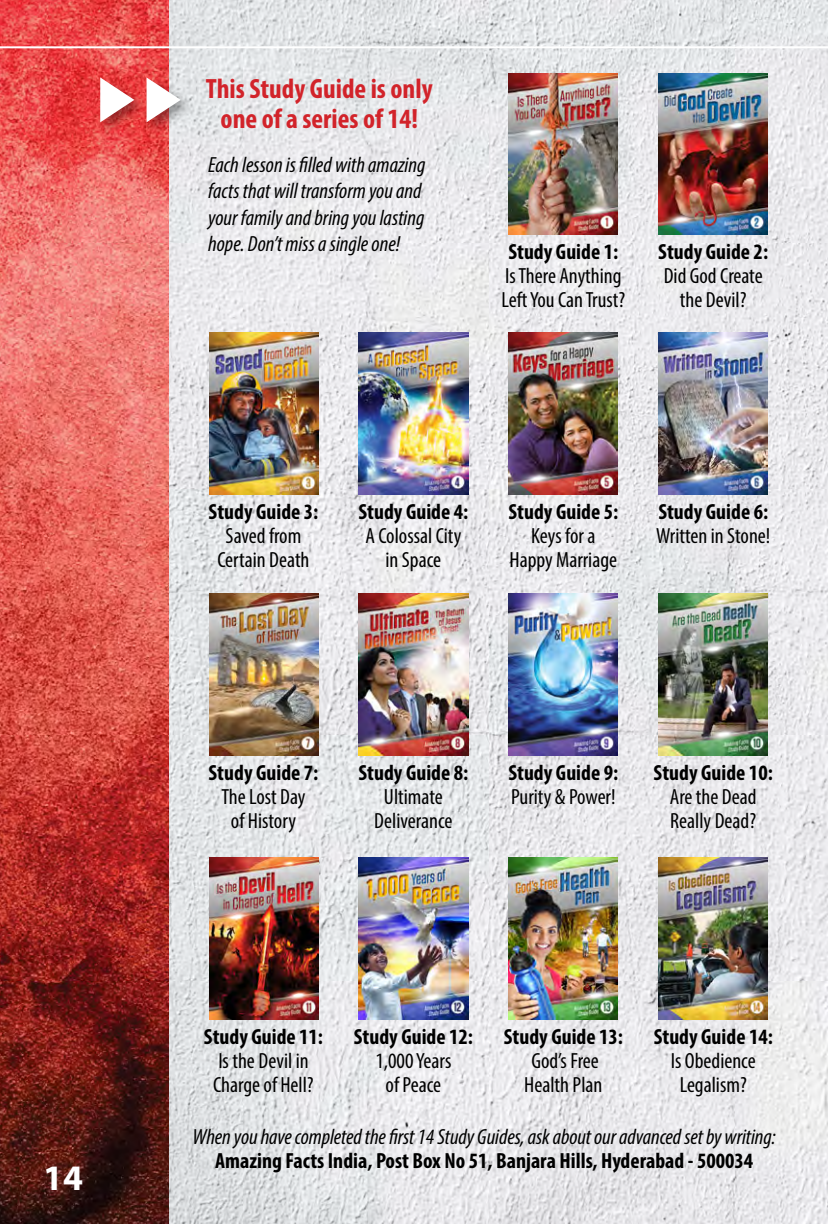
<style>
.page{position:relative;width:828px;height:1224px;background:#fff}
.page>*{position:absolute;margin:0;border:0;box-sizing:border-box;transform-origin:0 0}
.t1{font:700 36px "Myriad Pro";color:#fff}
.t2{font:700 condensed 28px/30px "Myriad Pro";color:#d2232a;text-align:center}
.t3{font:condensed 22px/24px "Myriad Pro";color:#000;text-align:center}
.t4{font:italic condensed 22px/26.4px "Myriad Pro";color:#000}
.t5{font:700 condensed 22px "Myriad Pro";color:#000}
.s1{font-weight:700}
</style>
<div class="page">
<img style="left:168px;top:0;width:660px;height:1224px">
<img style="left:0;top:0;width:168px;height:1224px">
<hr style="left:827px;top:44px;width:1px;height:1180px;background:#ffd100">
<div style="left:142px;top:75px;width:52px;height:61px;background:#000;opacity:.36"></div>
<svg style="left:148px;top:77px;width:33px;height:45px"></svg>
<hr style="left:0;top:46px;width:828px;height:2px;background:#fff">
<div style="left:96px;top:75px;width:52px;height:61px;background:#000;opacity:.36"></div>
<svg style="left:100px;top:77px;width:34px;height:45px"></svg>
<img style="left:509px;top:73px;width:109px;height:162px">
<img style="left:659px;top:73px;width:109px;height:162px">
<img style="left:209px;top:333px;width:109px;height:161px">
<img style="left:359px;top:333px;width:109px;height:161px">
<img style="left:509px;top:333px;width:109px;height:161px">
<img style="left:659px;top:333px;width:109px;height:161px">
<img style="left:209px;top:594px;width:109px;height:161px">
<img style="left:359px;top:594px;width:109px;height:161px">
<img style="left:509px;top:594px;width:109px;height:161px">
<img style="left:659px;top:594px;width:109px;height:161px">
<img style="left:209px;top:858px;width:109px;height:161px">
<img style="left:359px;top:858px;width:109px;height:161px">
<img style="left:509px;top:858px;width:109px;height:161px">
<img style="left:659px;top:858px;width:109px;height:161px">
<p class="t1" style="left:43px;top:1155px;width:41px">14</p>
<p class="t2" style="left:206px;top:74px;width:228px">This Study Guide is only one of a series of 14!</p>
<p class="t4" style="left:208px;top:151px;width:219px">Each lesson is filled with amazing facts that will transform you and your family and bring you lasting hope. Don’t miss a single one!</p>
<p class="t3" style="left:501px;top:240px;width:125px"><span class="s1">Study Guide 1:<br></span>Is There Anything<br>Left You Can Trust?</p>
<p class="t3" style="left:658px;top:240px;width:111px"><span class="s1">Study Guide 2:<br></span>Did God Create the Devil?</p>
<p class="t3" style="left:209px;top:499px;width:111px"><span class="s1">Study Guide 3:<br></span>Saved from<br>Certain Death</p>
<p class="t3" style="left:358px;top:499px;width:111px"><span class="s1">Study Guide 4:<br></span>A Colossal City in Space</p>
<p class="t3" style="left:508px;top:499px;width:111px"><span class="s1">Study Guide 5:<br></span>Keys for a<br>Happy Marriage</p>
<p class="t3" style="left:656px;top:499px;width:116px;text-align:left"><span class="s1">Study Guide 6:<br></span>Written in Stone!</p>
<p class="t3" style="left:209px;top:760px;width:111px"><span class="s1">Study Guide 7:<br></span>The Lost Day<br>of History</p>
<p class="t3" style="left:358px;top:760px;width:111px"><span class="s1">Study Guide 8:<br></span>Ultimate<br>Deliverance</p>
<p class="t3" style="left:508px;top:760px;width:111px;text-align:left"><span class="s1">Study Guide 9:<br></span>Purity &amp; Power!</p>
<p class="t3" style="left:654px;top:760px;width:121px"><span class="s1">Study Guide 10:<br></span>Are the Dead<br>Really Dead?</p>
<p class="t3" style="left:204px;top:1024px;width:121px"><span class="s1">Study Guide 11:<br></span>Is the Devil in<br>Charge of Hell?</p>
<p class="t3" style="left:354px;top:1024px;width:121px"><span class="s1">Study Guide 12:<br></span>1,000 Years<br>of Peace</p>
<p class="t3" style="left:504px;top:1024px;width:121px"><span class="s1">Study Guide 13:<br></span>God’s Free<br>Health Plan</p>
<p class="t3" style="left:654px;top:1024px;width:121px"><span class="s1">Study Guide 14:<br></span>Is Obedience<br>Legalism?</p>
<p class="t4" style="left:193px;top:1123px;width:585px">When you have completed the first 14 Study Guides, ask about our advanced set by writing:</p>
<p class="t5" style="left:215px;top:1147px;width:540px">Amazing Facts India, Post Box No 51, Banjara Hills, Hyderabad - 500034</p>
</div>
